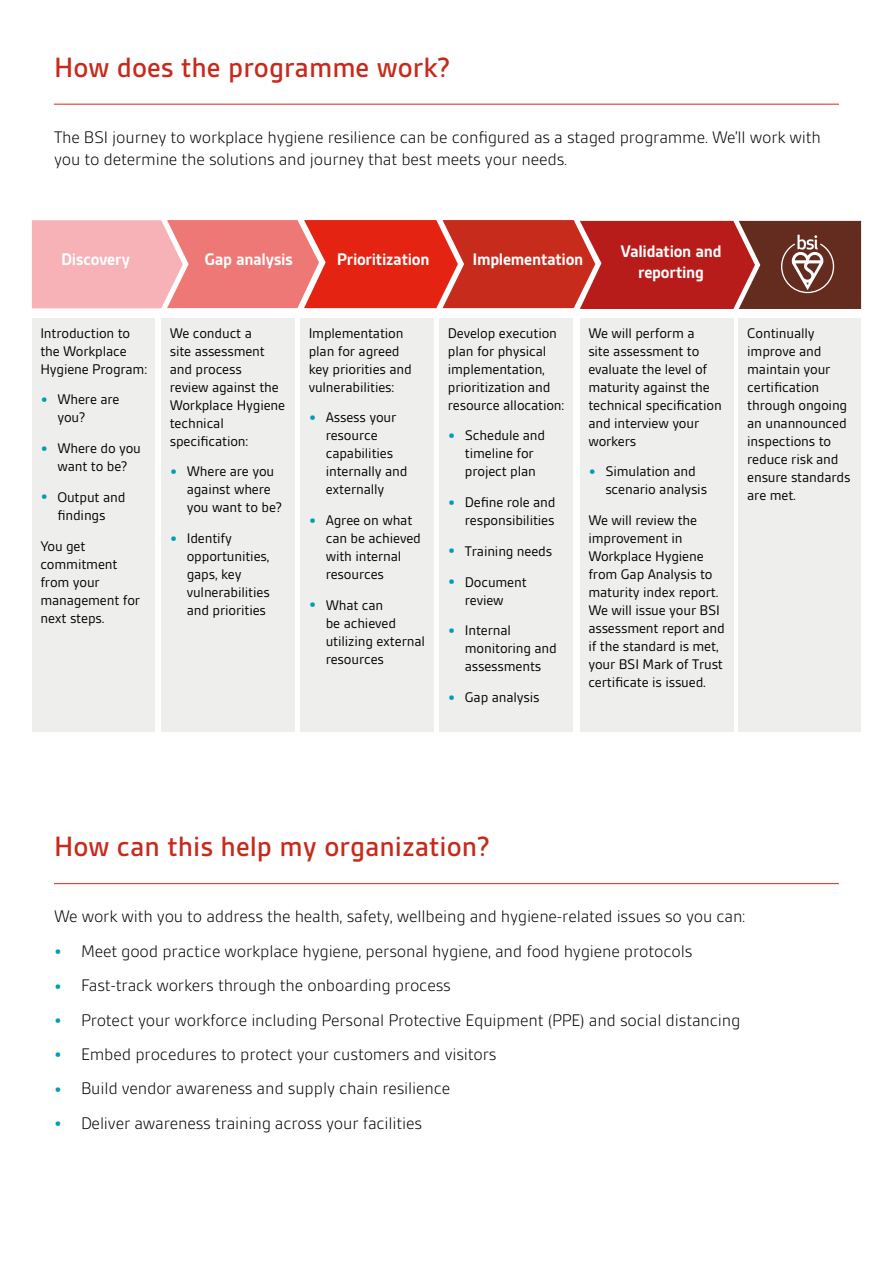
<style>
.page{position:relative;width:893px;height:1263px;background:#fff}
.page>*{position:absolute;margin:0;border:0;box-sizing:border-box;transform-origin:0 0}
.t1{font:500 30px "BSI Gesta";color:#c62a1b}
.t2{font:300 18px/21.6px "BSI Gesta";letter-spacing:-.01em;color:#000}
.t3{font:700 18px/21px "BSI Gesta";letter-spacing:-.015em;color:#fff;text-align:center}
.t4{font:15px/18px "BSI Gesta";letter-spacing:-.01em;color:#000}
.s1{font-weight:700;font-size:19.5px;color:#009eb5}
</style>
<div class="page">
<hr style="left:54px;top:104px;width:785px;height:1px;background:#e42313">
<hr style="left:54px;top:883px;width:785px;height:1px;background:#e42313">
<div style="left:32px;top:318px;width:122px;height:414px;background:#eeeeed"></div>
<div style="left:439px;top:318px;width:134px;height:414px;background:#eeeeed"></div>
<div style="left:300px;top:318px;width:133px;height:414px;background:#eeeeed"></div>
<div style="left:161px;top:318px;width:134px;height:414px;background:#eeeeed"></div>
<div style="left:580px;top:318px;width:154px;height:414px;background:#eeeeed"></div>
<div style="left:739px;top:318px;width:122px;height:414px;background:#eeeeed"></div>
<svg style="left:32px;top:220px;width:829px;height:89px;background:#cd554e"></svg>
<h1 class="t1" style="left:54px;top:51px;width:398px">How does the programme work?</h1>
<p class="t2" style="left:54px;top:126px;width:768px">The BSI journey to workplace hygiene resilience can be configured as a staged programme. We’ll work with you to determine the solutions and journey that best meets your needs.</p>
<p class="t3" style="left:61px;top:249px;width:71px">Discovery</p>
<p class="t3" style="left:204px;top:249px;width:90px">Gap analysis</p>
<p class="t3" style="left:337px;top:249px;width:94px">Prioritization</p>
<p class="t3" style="left:472px;top:249px;width:112px">Implementation</p>
<p class="t3" style="left:620px;top:240px;width:103px">Validation and reporting</p>
<p class="t4" style="left:40px;top:324px;width:108px">Introduction to the Workplace<br>Hygiene Program:</p>
<p class="t4" style="left:57px;top:391px;width:64px;text-indent:-17px"><span class="s1">•</span> Where are you?</p>
<p class="t4" style="left:40px;top:439px;width:102px;text-align:center"><span class="s1">•</span> Where do you want to be?</p>
<p class="t4" style="left:40px;top:488px;width:87px;text-align:center"><span class="s1">•</span> Output and findings</p>
<p class="t4" style="left:40px;top:537px;width:101px">You get commitment from your management for next steps.</p>
<p class="t4" style="left:170px;top:324px;width:117px">We conduct a<br>site assessment and process<br>review against the<br>Workplace Hygiene technical specification:</p>
<p class="t4" style="left:187px;top:463px;width:97px;text-indent:-17px"><span class="s1">•</span> Where are you against where you want to be?</p>
<p class="t4" style="left:187px;top:529px;width:84px;text-indent:-17px"><span class="s1">•</span> Identify opportunities, gaps, key vulnerabilities and priorities</p>
<p class="t4" style="left:309px;top:324px;width:105px">Implementation plan for agreed key priorities and vulnerabilities:</p>
<p class="t4" style="left:326px;top:409px;width:83px;text-indent:-17px"><span class="s1">•</span> Assess your resource capabilities internally and externally</p>
<p class="t4" style="left:326px;top:511px;width:97px;text-indent:-17px"><span class="s1">•</span> Agree on what can be achieved with internal resources</p>
<p class="t4" style="left:326px;top:596px;width:101px;text-indent:-17px"><span class="s1">•</span> What can<br>be achieved utilizing external resources</p>
<p class="t4" style="left:448px;top:324px;width:118px">Develop execution plan for physical implementation, prioritization and resource allocation:</p>
<p class="t4" style="left:448px;top:427px;width:99px;text-align:center"><span class="s1">•</span> Schedule and timeline for project plan</p>
<p class="t4" style="left:448px;top:493px;width:109px;text-align:right"><span class="s1">•</span> Define role and responsibilities</p>
<p class="t4" style="left:448px;top:542px;width:106px"><span class="s1">•</span> Training needs</p>
<p class="t4" style="left:448px;top:573px;width:80px;text-align:center"><span class="s1">•</span> Document review</p>
<p class="t4" style="left:465px;top:622px;width:94px;text-indent:-17px"><span class="s1">•</span> Internal monitoring and assessments</p>
<p class="t4" style="left:448px;top:688px;width:93px"><span class="s1">•</span> Gap analysis</p>
<p class="t4" style="left:588px;top:324px;width:135px">We will perform a<br>site assessment to evaluate the level of maturity against the technical specification and interview your workers</p>
<p class="t4" style="left:605px;top:463px;width:103px;text-indent:-17px"><span class="s1">•</span> Simulation and scenario analysis</p>
<p class="t4" style="left:588px;top:511px;width:138px">We will review the improvement in<br>Workplace Hygiene from Gap Analysis to maturity index report.<br>We will issue your BSI assessment report and if the standard is met, your BSI Mark of Trust certificate is issued.</p>
<p class="t4" style="left:747px;top:324px;width:105px">Continually improve and maintain your certification through ongoing an unannounced inspections to reduce risk and ensure standards are met.</p>
<h1 class="t1" style="left:54px;top:831px;width:438px">How can this help my organization?</h1>
<p class="t2" style="left:54px;top:906px;width:693px">We work with you to address the health, safety, wellbeing and hygiene-related issues so you can:</p>
<p class="t2" style="left:54px;top:940px;width:640px"><span class="s1">•</span> Meet good practice workplace hygiene, personal hygiene, and food hygiene protocols</p>
<p class="t2" style="left:54px;top:975px;width:398px"><span class="s1">•</span> Fast-track workers through the onboarding process</p>
<p class="t2" style="left:54px;top:1009px;width:688px"><span class="s1">•</span> Protect your workforce including Personal Protective Equipment (PPE) and social distancing</p>
<p class="t2" style="left:54px;top:1043px;width:444px"><span class="s1">•</span> Embed procedures to protect your customers and visitors</p>
<p class="t2" style="left:54px;top:1078px;width:398px"><span class="s1">•</span> Build vendor awareness and supply chain resilience</p>
<p class="t2" style="left:54px;top:1112px;width:370px"><span class="s1">•</span> Deliver awareness training across your facilities</p>
</div>
